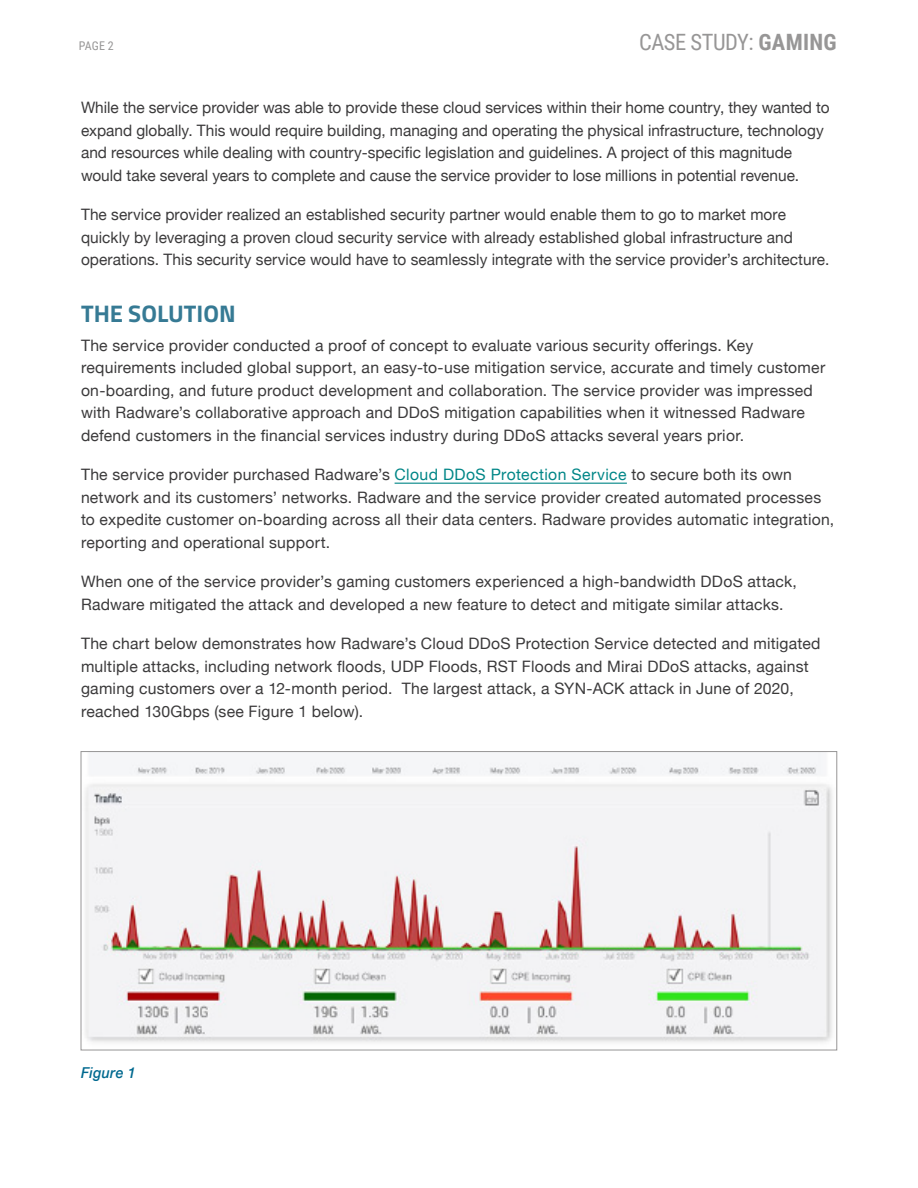
<style>
.page{position:relative;width:918px;height:1188px;background:#fff}
.page>*{position:absolute;margin:0;border:0;box-sizing:border-box;transform-origin:0 0}
.Body_Subhead_Teal{font:700 24px "Titillium Web";color:#367a94}
.t1{font:22.5px "Roboto Condensed";letter-spacing:-.02em;color:#979696}
.Body_Copy{font:15.75px/22.5px "Helvetica Neue";letter-spacing:.01em;color:#3b3a3b}
.t2{font:italic 500 15px "Helvetica Neue";letter-spacing:.025em;color:#00698f;scale:.94 1}
.t3{font:12px "Roboto Condensed";color:#979696}
.s1{font-weight:700}
.s2{color:#008687}
</style>
<div class="page">
<hr style="left:395px;top:483px;width:232px;height:1px;background:#008687">
<img style="left:85px;top:753px;width:748px;height:290px">
<p class="t3" style="left:79px;top:38px;width:37px">PAGE 2</p>
<h2 class="t1" style="left:639px;top:27px;width:199px">CASE STUDY: <span class="s1">GAMING</span></h2>
<p class="Body_Copy" style="left:81px;top:97px;width:750px">While the service provider was able to provide these cloud services within their home country, they wanted to expand globally. This would require building, managing and operating the physical infrastructure, technology and resources while dealing with country-specific legislation and guidelines. A project of this magnitude would take several years to complete and cause the service provider to lose millions in potential revenue.</p>
<p class="Body_Copy" style="left:81px;top:204px;width:750px">The service provider realized an established security partner would enable them to go to market more quickly by leveraging a proven cloud security service with already established global infrastructure and operations. This security service would have to seamlessly integrate with the service provider’s architecture.</p>
<p class="Body_Subhead_Teal" style="left:81px;top:295px;width:156px">THE SOLUTION</p>
<p class="Body_Copy" style="left:81px;top:335px;width:746px">The service provider conducted a proof of concept to evaluate various security offerings. Key requirements included global support, an easy-to-use mitigation service, accurate and timely customer on-boarding, and future product development and collaboration. The service provider was impressed with Radware’s collaborative approach and DDoS mitigation capabilities when it witnessed Radware defend customers in the financial services industry during DDoS attacks several years prior.</p>
<p class="Body_Copy" style="left:81px;top:464px;width:755px">The service provider purchased Radware’s <span class="s2">Cloud DDoS Protection Service</span> to secure both its own network and its customers’ networks. Radware and the service provider created automated processes to expedite customer on-boarding across all their data centers. Radware provides automatic integration, reporting and operational support.</p>
<p class="Body_Copy" style="left:81px;top:571px;width:718px">When one of the service provider’s gaming customers experienced a high-bandwidth DDoS attack,<br>Radware mitigated the attack and developed a new feature to detect and mitigate similar attacks.</p>
<p class="Body_Copy" style="left:81px;top:633px;width:741px">The chart below demonstrates how Radware’s Cloud DDoS Protection Service detected and mitigated multiple attacks, including network floods, UDP Floods, RST Floods and Mirai DDoS attacks, against gaming customers over a 12-month period. The largest attack, a SYN-ACK attack in June of 2020, reached 130Gbps (see Figure 1 below).</p>
<p class="t2" style="left:81px;top:1059px;width:60px">Figure 1</p>
</div>
